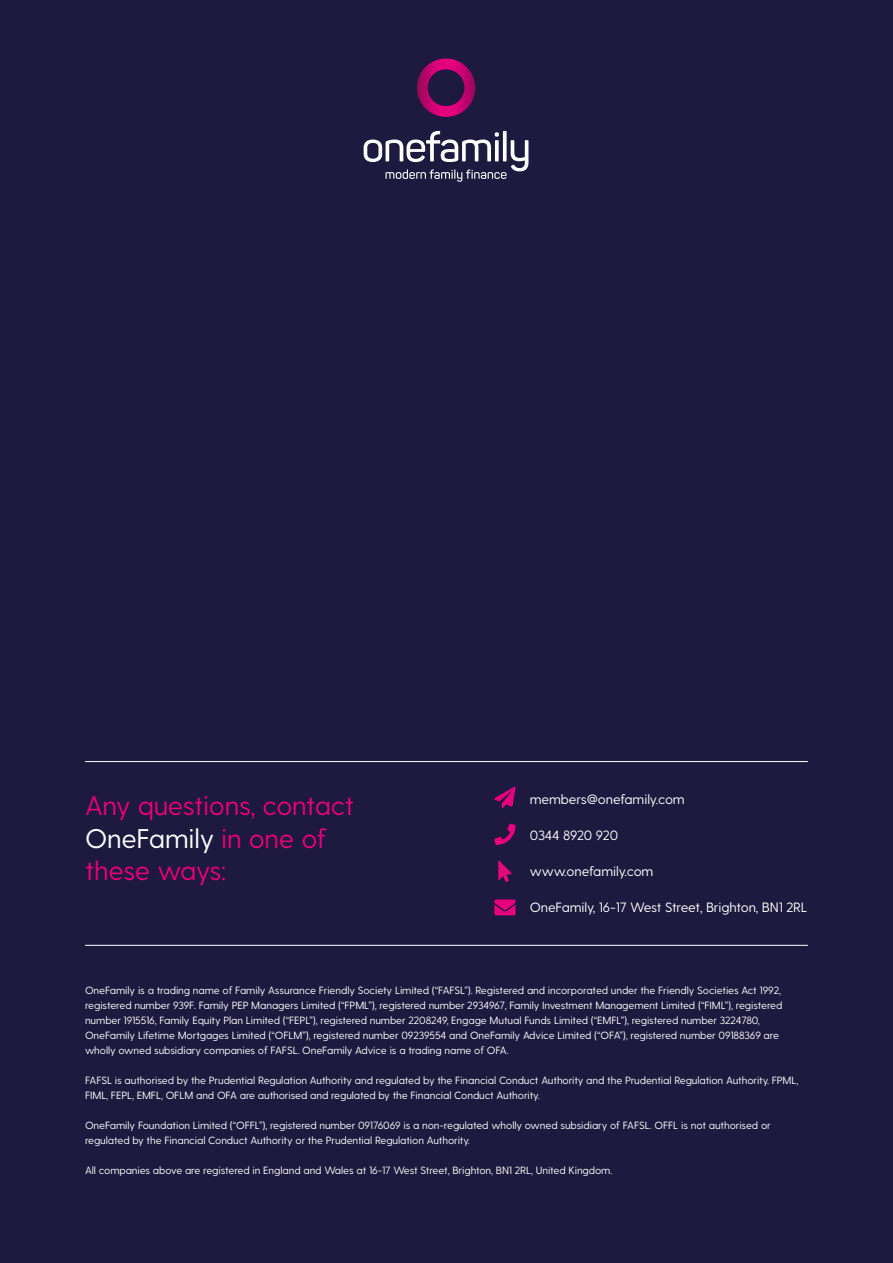
<style>
.page{position:relative;width:893px;height:1263px;background:#1e193e}
.page>*{position:absolute;margin:0;border:0;box-sizing:border-box;transform-origin:0 0}
.t1{font:27px/32.4px "Greycliff CF";letter-spacing:-.01em;color:#e6007d}
.t2{font:13.5px "Greycliff CF";letter-spacing:-.01em;color:#fff}
.t3{font:10.5px/15px "Greycliff CF";letter-spacing:-.01em;color:#fff}
.s1{color:#fff}
</style>
<div class="page">
<svg style="left:417px;top:58px;width:58px;height:59px"></svg>
<svg style="left:364px;top:131px;width:164px;height:51px"></svg>
<svg style="left:494px;top:899px;width:22px;height:16px"></svg>
<svg style="left:498px;top:861px;width:14px;height:21px"></svg>
<svg style="left:494px;top:787px;width:22px;height:21px"></svg>
<svg style="left:494px;top:824px;width:22px;height:21px"></svg>
<hr style="left:85px;top:761px;width:723px;height:1px;background:#fff">
<hr style="left:85px;top:945px;width:723px;height:1px;background:#fff">
<h1 class="t1" style="left:85px;top:790px;width:271px">Any questions, contact<br><span class="s1">OneFamily</span> in one of these ways:</h1>
<p class="t2" style="left:530px;top:792px;width:156px">members@onefamily.com</p>
<p class="t2" style="left:530px;top:828px;width:90px">0344 8920 920</p>
<p class="t2" style="left:530px;top:864px;width:125px">www.onefamily.com</p>
<p class="t2" style="left:530px;top:900px;width:279px">OneFamily, 16-17 West Street, Brighton, BN1 2RL</p>
<p class="t3" style="left:85px;top:982px;width:699px">OneFamily is a trading name of Family Assurance Friendly Society Limited (“FAFSL”). Registered and incorporated under the Friendly Societies Act 1992, registered number 939F. Family PEP Managers Limited (“FPML”), registered number 2934967, Family Investment Management Limited (“FIML”), registered number 1915516, Family Equity Plan Limited (“FEPL”), registered number 2208249, Engage Mutual Funds Limited (“EMFL”), registered number 3224780, OneFamily Lifetime Mortgages Limited (“OFLM”), registered number 09239554 and OneFamily Advice Limited (“OFA”), registered number 09188369 are wholly owned subsidiary companies of FAFSL. OneFamily Advice is a trading name of OFA.</p>
<p class="t3" style="left:85px;top:1072px;width:715px">FAFSL is authorised by the Prudential Regulation Authority and regulated by the Financial Conduct Authority and the Prudential Regulation Authority. FPML,<br>FIML, FEPL, EMFL, OFLM and OFA are authorised and regulated by the Financial Conduct Authority.</p>
<p class="t3" style="left:85px;top:1117px;width:687px">OneFamily Foundation Limited (“OFFL”), registered number 09176069 is a non-regulated wholly owned subsidiary of FAFSL. OFFL is not authorised or regulated by the Financial Conduct Authority or the Prudential Regulation Authority.</p>
<p class="t3" style="left:85px;top:1162px;width:529px">All companies above are registered in England and Wales at 16-17 West Street, Brighton, BN1 2RL, United Kingdom.</p>
</div>
